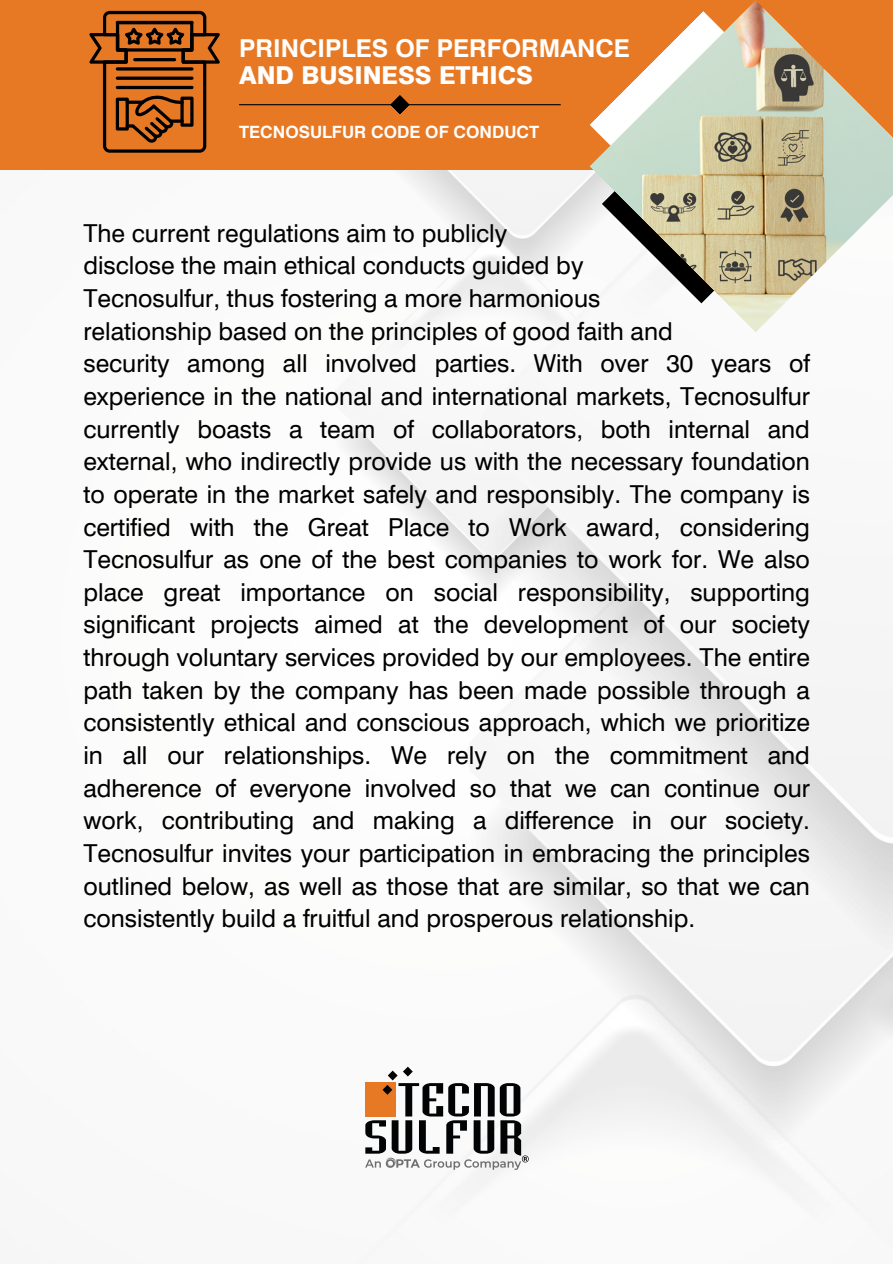
<style>
.page{position:relative;width:893px;height:1264px;background:#fff}
.page>*{position:absolute;margin:0;border:0;box-sizing:border-box;transform-origin:0 0}
.t1{font:24.75px/32.7px "Swiss 721 Devanagari";color:#000}
.t2{font:700 24.75px/27px "Swiss 721 Devanagari";color:#fff}
.t3{font:700 16.95px "Swiss 721 Devanagari";color:#fff}
.s1{font-weight:800}
</style>
<div class="page">
<img style="left:0;top:169px;width:892px;height:1033px">
<div style="left:364px;top:1082px;width:31px;height:34px;background:#fafafa"></div>
<svg style="left:365px;top:1066px;width:163px;height:103px"></svg>
<div style="left:0;top:0;width:892px;height:169px;background:#e77925"></div>
<img style="left:589px;top:0;width:303px;height:332px">
<hr style="left:239px;top:104px;width:321px;height:1px;background:#000">
<svg style="left:390px;top:95px;width:20px;height:20px"></svg>
<svg style="left:89px;top:11px;width:131px;height:142px"></svg>
<h1 class="t2" style="left:239px;top:35px;width:392px">PRINCIPLES OF PERFORMANCE<br><span class="s1">AND BUSINESS ETHICS</span></h1>
<p class="t3" style="left:239px;top:122px;width:302px">TECNOSULFUR CODE OF CONDUCT</p>
<p class="t1" style="left:83px;top:217px;width:728px">The current regulations aim to publicly<br>disclose the main ethical conducts guided by<br>Tecnosulfur, thus fostering a more harmonious<br>relationship based on the principles of good faith and<br>security among all involved parties. With over 30 years of experience in the national and international markets, Tecnosulfur currently boasts a team of collaborators, both internal and external, who indirectly provide us with the necessary foundation to operate in the market safely and responsibly. The company is certified with the Great Place to Work award, considering Tecnosulfur as one of the best companies to work for. We also place great importance on social responsibility, supporting significant projects aimed at the development of our society through voluntary services provided by our employees. The entire path taken by the company has been made possible through a consistently ethical and conscious approach, which we prioritize in all our relationships. We rely on the commitment and adherence of everyone involved so that we can continue our work, contributing and making a difference in our society.<br>Tecnosulfur invites your participation in embracing the principles outlined below, as well as those that are similar, so that we can consistently build a fruitful and prosperous relationship.</p>
</div>
